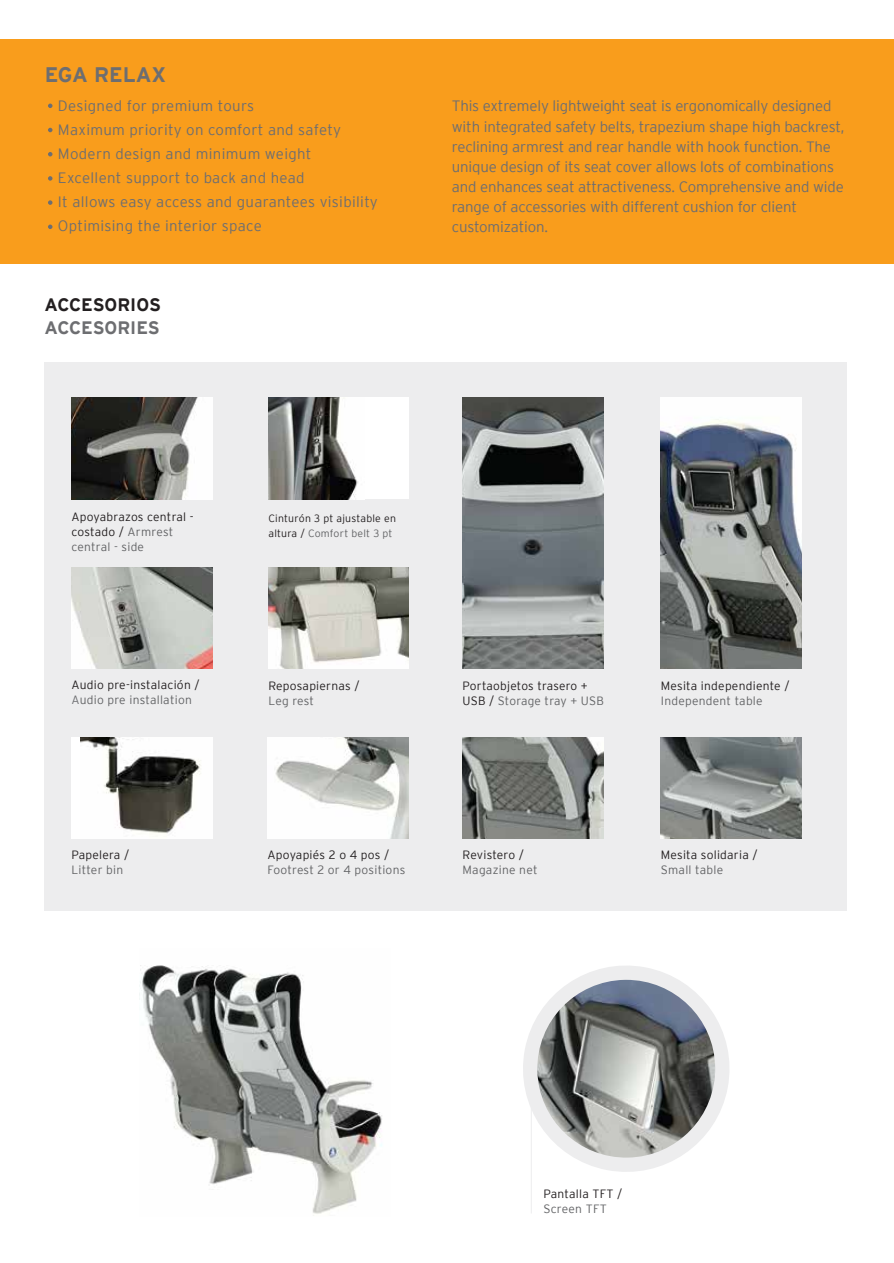
<style>
.page{position:relative;width:894px;height:1263px;background:#fff}
.page>*{position:absolute;margin:0;border:0;box-sizing:border-box;transform-origin:0 0}
.t1{font:700 21px "Interstate";color:#6d6e71}
.t2{font:700 18px "Interstate";letter-spacing:-.005em;color:#231f20}
.t3{font:700 18px "Interstate";letter-spacing:-.005em;color:#6d6e71}
.t4{font:300 15px/20.1px "Interstate";letter-spacing:-.01em;color:#6d6e71}
.t5{font:300 15px/24px "Interstate";letter-spacing:.02em;color:#6d6e71}
.t6{font:300 12px/15px "Interstate";letter-spacing:.02em;color:#231f20}
.t7{font:300 12px "Interstate";letter-spacing:.02em;color:#636466}
.t8{font:300 10.5px/15px "Interstate";letter-spacing:.02em;color:#231f20}
.s1{color:#636466}
.s2{color:#6d6e71}
</style>
<div class="page">
<img style="left:140px;top:965px;width:242px;height:249px">
<div style="left:44px;top:362px;width:802px;height:549px;background:#ededee"></div>
<img style="left:660px;top:737px;width:141px;height:102px">
<img style="left:462px;top:398px;width:141px;height:271px">
<img style="left:267px;top:737px;width:141px;height:102px">
<div style="left:268px;top:398px;width:141px;height:101px;background:#fff"></div>
<img style="left:268px;top:398px;width:90px;height:101px">
<img style="left:71px;top:398px;width:141px;height:101px">
<div style="left:71px;top:737px;width:141px;height:102px;background:#fff"></div>
<img style="left:80px;top:737px;width:121px;height:97px">
<img style="left:660px;top:398px;width:141px;height:271px">
<img style="left:269px;top:568px;width:140px;height:101px">
<img style="left:462px;top:737px;width:141px;height:102px">
<svg style="left:523px;top:966px;width:206px;height:214px"></svg>
<img style="left:536px;top:980px;width:180px;height:178px">
<hr style="left:530px;top:1076px;width:1px;height:137px;background:#ededee">
<div style="left:0;top:39px;width:893px;height:224px;background:#f99d1c"></div>
<svg style="left:48px;top:104px;width:4px;height:4px"></svg>
<svg style="left:48px;top:152px;width:4px;height:4px"></svg>
<svg style="left:48px;top:128px;width:4px;height:4px"></svg>
<svg style="left:48px;top:176px;width:4px;height:5px"></svg>
<svg style="left:48px;top:225px;width:4px;height:4px"></svg>
<svg style="left:48px;top:200px;width:4px;height:5px"></svg>
<img style="left:71px;top:568px;width:141px;height:101px">
<h1 class="t1" style="left:45px;top:62px;width:123px">EGA RELAX</h1>
<p class="t5" style="left:58px;top:94px;width:321px">Designed for premium tours<br>Maximum priority on comfort and safety Modern design and minimum weight Excellent support to back and head<br>It allows easy access and guarantees visibility Optimising the interior space</p>
<p class="t2" style="left:44px;top:295px;width:118px">ACCESORIOS</p>
<p class="t3" style="left:44px;top:317px;width:117px">ACCESORIES</p>
<p class="t4" style="left:451px;top:96px;width:394px">This extremely lightweight seat is ergonomically designed with integrated safety belts, trapezium shape high backrest, reclining armrest and rear handle with hook function. The unique design of its seat cover allows lots of combinations and enhances seat attractiveness. Comprehensive and wide range of accessories with different cushion for client customization.</p>
<p class="t6" style="left:71px;top:509px;width:124px">Apoyabrazos central - costado / <span class="s1">Armrest central - side</span></p>
<p class="t8" style="left:268px;top:510px;width:129px">Cinturón 3 pt ajustable en altura / <span class="s1">Comfort belt 3 pt</span></p>
<p class="t6" style="left:71px;top:677px;width:129px">Audio pre-instalación /<br><span class="s2">A</span><span class="s1">udio pre installation</span></p>
<p class="t6" style="left:268px;top:678px;width:93px">Reposapiernas /</p>
<p class="t7" style="left:268px;top:694px;width:47px">Leg rest</p>
<p class="t6" style="left:462px;top:678px;width:143px">Portaobjetos trasero +<br>USB / <span class="s1">Storage tray + USB</span></p>
<p class="t6" style="left:660px;top:678px;width:130px">Mesita independiente /</p>
<p class="t7" style="left:660px;top:694px;width:103px">Independent table</p>
<p class="t6" style="left:71px;top:848px;width:59px">Papelera /</p>
<p class="t7" style="left:71px;top:863px;width:53px">Litter bin</p>
<p class="t6" style="left:267px;top:848px;width:123px">Apoyapiés 2 o 4 pos /</p>
<p class="t7" style="left:267px;top:863px;width:139px">Footrest 2 or 4 positions</p>
<p class="t6" style="left:462px;top:848px;width:63px">Revistero /</p>
<p class="t7" style="left:462px;top:863px;width:76px">Magazine net</p>
<p class="t6" style="left:660px;top:847px;width:98px">Mesita solidaria /</p>
<p class="t7" style="left:660px;top:863px;width:64px">Small table</p>
<p class="t6" style="left:543px;top:1186px;width:80px">Pantalla TFT /</p>
<p class="t7" style="left:543px;top:1202px;width:65px">Screen TFT</p>
</div>
